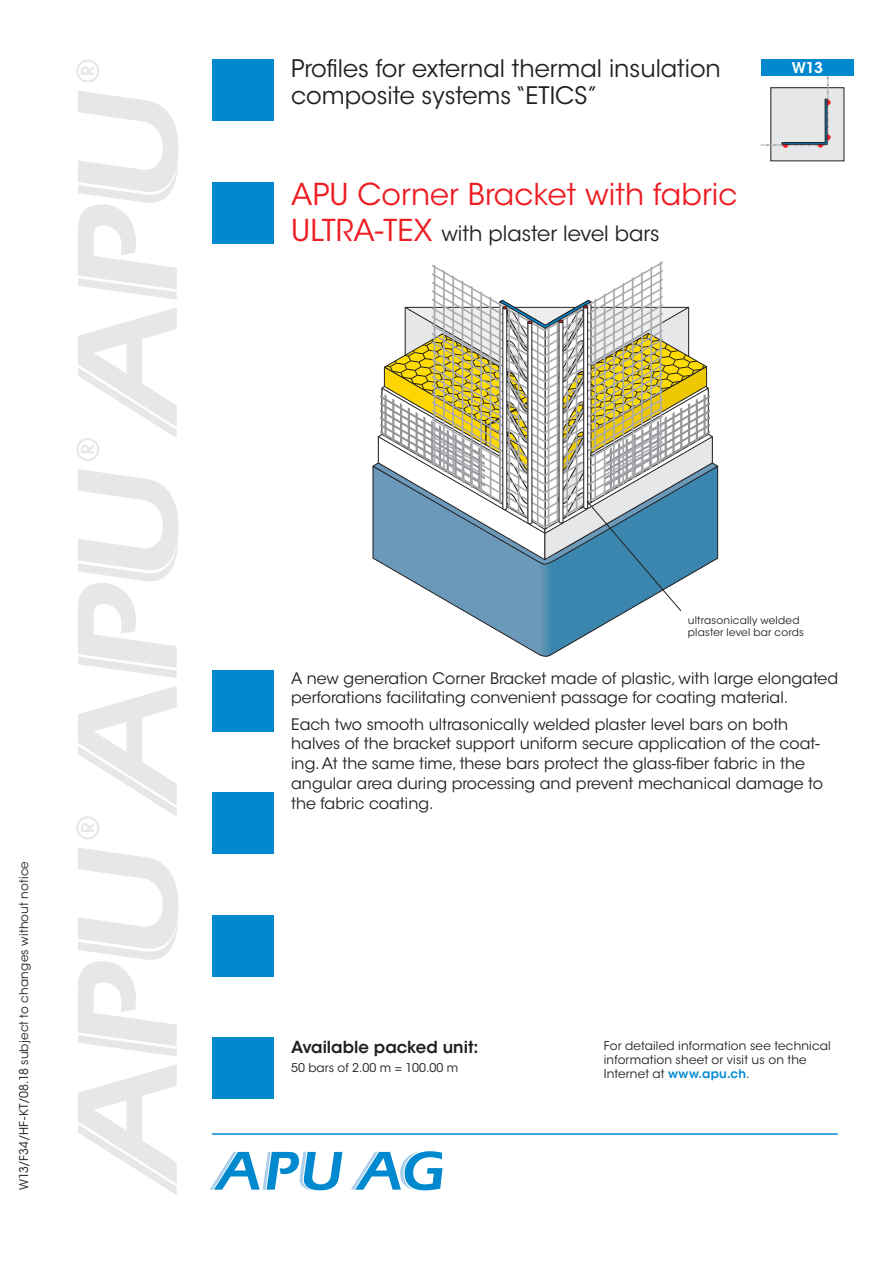
<style>
.page{position:relative;width:893px;height:1263px;background:#fff}
.page>*{position:absolute;margin:0;border:0;box-sizing:border-box;transform-origin:0 0}
.t1{font:30px "ITC Avant Garde Std";letter-spacing:.005em;color:#ee1d23}
.t2{font:24px/27px "ITC Avant Garde Std";color:#231f20}
.t3{font:21px "ITC Avant Garde Std";color:#231f20}
.t4{font:600 16.5px "ITC Avant Garde Std";color:#231f20}
.t5{font:15.75px/19.8px "ITC Avant Garde Std";color:#231f20}
.t6{font:600 14.85px "ITC Avant Garde Std";color:#fff}
.t7{font:12px/14.4px "ITC Avant Garde Std";letter-spacing:.015em;color:#231f20}
.t8{font:10.5px/12.6px "ITC Avant Garde Std";letter-spacing:.02em;color:#231f20}
.s1{font-size:30px;color:#ee1d23}
.s2{font-weight:600;color:#0089cf}
</style>
<div class="page">
<svg style="left:78px;top:848px;width:101px;height:208px"></svg>
<svg style="left:78px;top:1064px;width:99px;height:131px"></svg>
<svg style="left:78px;top:91px;width:101px;height:209px"></svg>
<svg style="left:76px;top:60px;width:23px;height:23px"></svg>
<svg style="left:78px;top:469px;width:101px;height:209px"></svg>
<svg style="left:76px;top:686px;width:101px;height:153px"></svg>
<svg style="left:76px;top:307px;width:101px;height:154px"></svg>
<svg style="left:210px;top:1152px;width:132px;height:38px"></svg>
<svg style="left:351px;top:1151px;width:91px;height:39px"></svg>
<hr style="left:212px;top:1133px;width:626px;height:2px;background:#0089cf">
<div style="left:212px;top:1037px;width:62px;height:61px;background:#0089cf"></div>
<div style="left:212px;top:915px;width:62px;height:61px;background:#0089cf"></div>
<div style="left:212px;top:792px;width:62px;height:62px;background:#0089cf"></div>
<div style="left:212px;top:670px;width:62px;height:62px;background:#0089cf"></div>
<div style="left:212px;top:182px;width:62px;height:61px;background:#0089cf"></div>
<div style="left:212px;top:60px;width:62px;height:61px;background:#0089cf"></div>
<div style="left:771px;top:88px;width:73px;height:73px;background:#e6e7e9"></div>
<hr style="left:761px;top:145px;width:67px;height:1px;background:#b0b1b5">
<svg style="left:761px;top:144px;width:7px;height:2px"></svg>
<svg style="left:781px;top:76px;width:49px;height:71px"></svg>
<div style="left:761px;top:60px;width:93px;height:16px;background:#0089cf"></div>
<svg style="left:372px;top:261px;width:347px;height:395px"></svg>
<p class="t7" style="left:17px;top:1190px;width:331px;rotate:-90deg">W13/F34/HF-KT/08.18 subject to changes without notice</p>
<h2 class="t2" style="left:291px;top:55px;width:431px">Profiles for external thermal insulation composite systems “ETICS”</h2>
<h1 class="t1" style="left:291px;top:176px;width:448px">APU Corner Bracket with fabric</h1>
<h3 class="t3" style="left:291px;top:221px;width:370px"><span class="s1">ULTRA-TEX</span> with plaster level bars</h3>
<p class="t6" style="left:792px;top:58px;width:33px">W13</p>
<p class="t8" style="left:688px;top:614px;width:118px">ultrasonically welded plaster level bar cords</p>
<p class="t5" style="left:291px;top:668px;width:548px">A new generation Corner Bracket made of plastic, with large elongated perforations facilitating convenient passage for coating material.</p>
<p class="t5" style="left:291px;top:714px;width:533px">Each two smooth ultrasonically welded plaster level bars on both halves of the bracket support uniform secure application of the coat&shy;ing. At the same time, these bars protect the glass-fiber fabric in the angular area during processing and prevent mechanical damage to the fabric coating.</p>
<p class="t4" style="left:291px;top:1036px;width:189px">Available packed unit:</p>
<p class="t7" style="left:291px;top:1060px;width:169px">50 bars of 2.00 m = 100.00 m</p>
<p class="t7" style="left:604px;top:1038px;width:229px">For detailed information see technical information sheet or visit us on the<br>Internet at <span class="s2">www.apu.ch</span>.</p>
</div>
